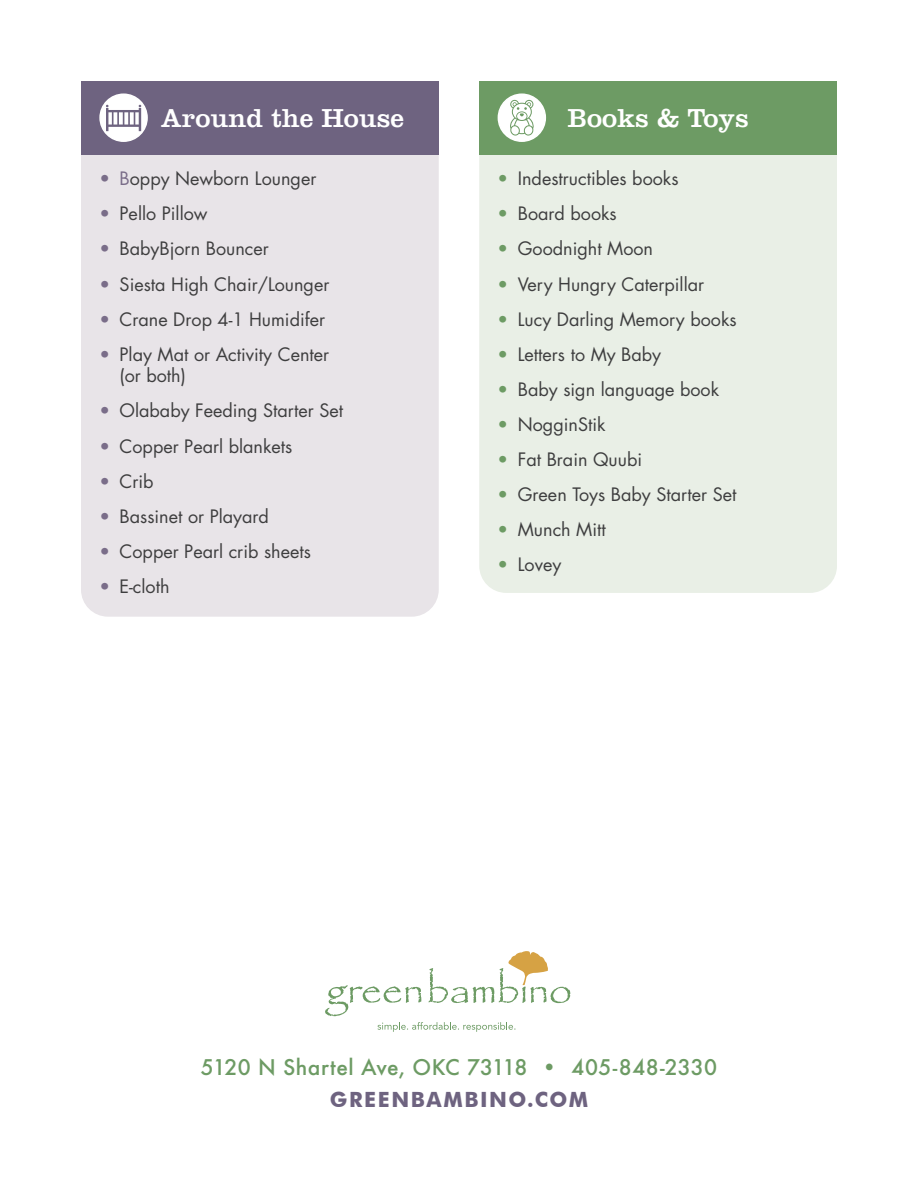
<style>
.page{position:relative;width:918px;height:1188px;background:#fff}
.page>*{position:absolute;margin:0;border:0;box-sizing:border-box;transform-origin:0 0}
.t1{font:27px "Clarendon LT Std";color:#fff}
.t2{font:500 21px "Futura";letter-spacing:.015em;color:#6d9b64}
.t3{font:700 21px "Futura BT";letter-spacing:.075em;color:#6e6380}
.t4{font:18px/21.6px "Futura Std";color:#3e3e3f}
.s1{color:#7a6d89}
.s2{color:#6d9b64}
</style>
<div class="page">
<div style="left:81px;top:81px;width:358px;height:536px;background:#e8e4e8;border-radius:27px"></div>
<div style="left:479px;top:81px;width:358px;height:512px;background:#e9efe6;border-radius:27px"></div>
<div style="left:81px;top:81px;width:358px;height:73px;background:#6e6380"></div>
<div style="left:479px;top:81px;width:358px;height:73px;background:#6d9b64"></div>
<svg style="left:325px;top:985px;width:97px;height:31px"></svg>
<svg style="left:429px;top:951px;width:141px;height:52px"></svg>
<svg style="left:377px;top:1022px;width:138px;height:10px"></svg>
<div style="left:100px;top:94px;width:47px;height:47px;background:#fff;border-radius:50%"></div>
<div style="left:99px;top:93px;width:49px;height:49px;border:2px solid #fff;border-radius:50%"></div>
<div style="left:498px;top:94px;width:47px;height:47px;background:#fff;border-radius:50%"></div>
<div style="left:498px;top:93px;width:48px;height:49px;border:2px solid #fff;border-radius:50%"></div>
<svg style="left:106px;top:105px;width:35px;height:26px"></svg>
<svg style="left:510px;top:100px;width:24px;height:36px"></svg>
<p class="t1" style="left:161px;top:102px;width:245px">Around the House</p>
<p class="t1" style="left:568px;top:102px;width:183px">Books &amp; Toys</p>
<p class="t4" style="left:99px;top:168px;width:219px"><span class="s1">• B</span>oppy Newborn Lounger</p>
<p class="t4" style="left:99px;top:203px;width:110px"><span class="s1">•</span> Pello Pillow</p>
<p class="t4" style="left:99px;top:238px;width:171px"><span class="s1">•</span> BabyBjorn Bouncer</p>
<p class="t4" style="left:99px;top:273px;width:232px"><span class="s1">•</span> Siesta High Chair/Lounger</p>
<p class="t4" style="left:99px;top:308px;width:227px"><span class="s1">•</span> Crane Drop 4-1 Humidifer</p>
<p class="t4" style="left:120px;top:344px;width:211px;text-indent:-20px"><span class="s1">•</span> Play Mat or Activity Center (or both)</p>
<p class="t4" style="left:99px;top:400px;width:245px"><span class="s1">•</span> Olababy Feeding Starter Set</p>
<p class="t4" style="left:99px;top:435px;width:195px"><span class="s1">•</span> Copper Pearl blankets</p>
<p class="t4" style="left:99px;top:470px;width:56px"><span class="s1">•</span> Crib</p>
<p class="t4" style="left:99px;top:506px;width:171px"><span class="s1">•</span> Bassinet or Playard</p>
<p class="t4" style="left:99px;top:541px;width:213px"><span class="s1">•</span> Copper Pearl crib sheets</p>
<p class="t4" style="left:99px;top:576px;width:72px"><span class="s1">•</span> E-cloth</p>
<p class="t4" style="left:498px;top:168px;width:182px"><span class="s2">•</span> Indestructibles books</p>
<p class="t4" style="left:498px;top:203px;width:121px"><span class="s2">•</span> Board books</p>
<p class="t4" style="left:498px;top:238px;width:157px"><span class="s2">•</span> Goodnight Moon</p>
<p class="t4" style="left:498px;top:273px;width:208px"><span class="s2">•</span> Very Hungry Caterpillar</p>
<p class="t4" style="left:498px;top:308px;width:241px"><span class="s2">•</span> Lucy Darling Memory books</p>
<p class="t4" style="left:498px;top:344px;width:165px"><span class="s2">•</span> Letters to My Baby</p>
<p class="t4" style="left:498px;top:379px;width:223px"><span class="s2">•</span> Baby sign language book</p>
<p class="t4" style="left:498px;top:414px;width:110px"><span class="s2">•</span> NogginStik</p>
<p class="t4" style="left:498px;top:449px;width:146px"><span class="s2">•</span> Fat Brain Quubi</p>
<p class="t4" style="left:498px;top:484px;width:240px"><span class="s2">•</span> Green Toys Baby Starter Set</p>
<p class="t4" style="left:498px;top:519px;width:110px"><span class="s2">•</span> Munch Mitt</p>
<p class="t4" style="left:498px;top:554px;width:65px"><span class="s2">•</span> Lovey</p>
<p class="t2" style="left:201px;top:1053px;width:518px">5120 N Shartel Ave, OKC 73118 • 405-848-2330</p>
<p class="t3" style="left:330px;top:1087px;width:260px">GREENBAMBINO.COM</p>
</div>
